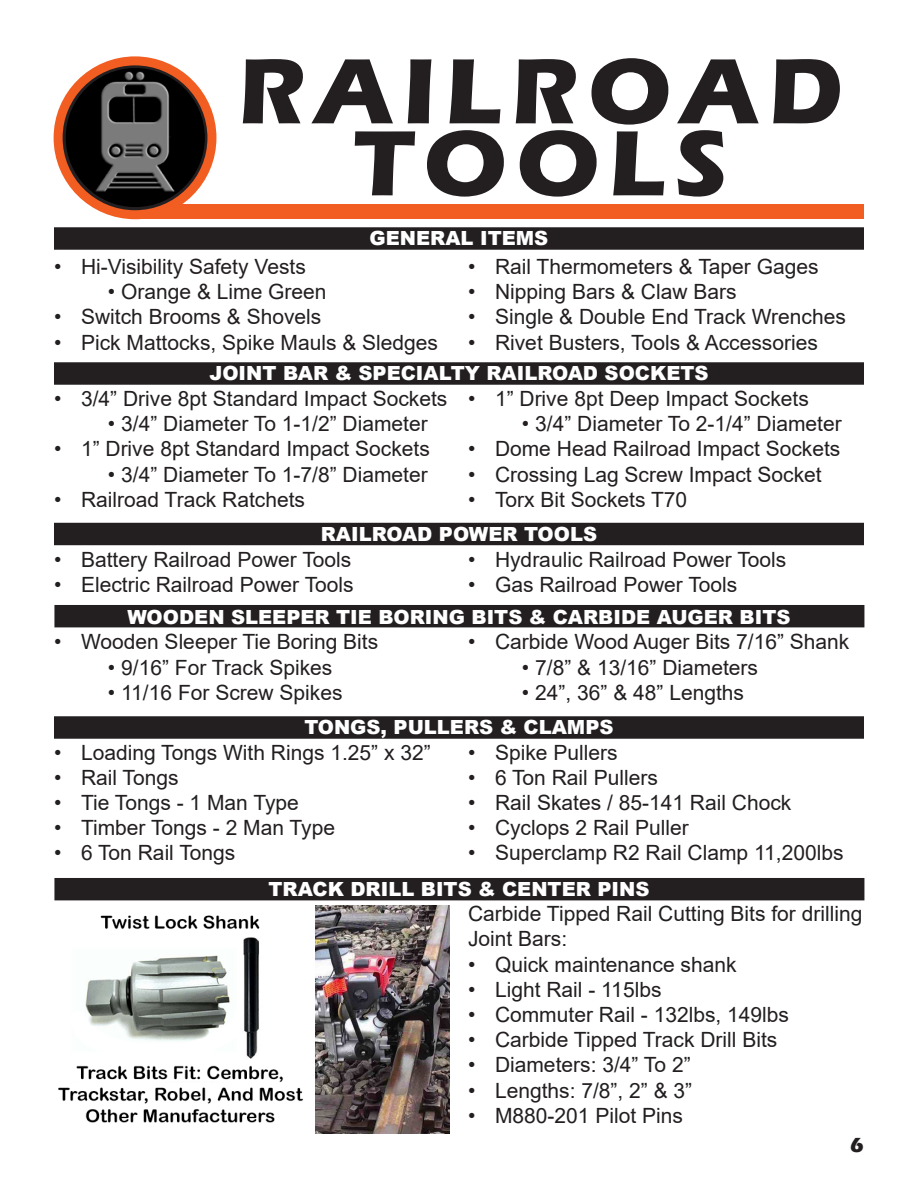
<style>
.page{position:relative;width:918px;height:1188px;background:#fff}
.page>*{position:absolute;margin:0;border:0;box-sizing:border-box;transform-origin:0 0}
.t1{font:700 96px "Eras ITC";letter-spacing:.1em;color:#231f20}
.t2{font:21px/25.2px "Arial";color:#231f20}
.t3{font:700 21px "Eras ITC";color:#231f20}
.t4{font:900 19.5px "Arial";color:#fff}
</style>
<div class="page">
<div style="left:135px;top:204px;width:729px;height:15px;background:#f25d21"></div>
<div style="left:55px;top:606px;width:809px;height:21px;background:#231f20"></div>
<div style="left:54px;top:605px;width:810px;height:22px;border:2px solid #231f20"></div>
<div style="left:55px;top:879px;width:809px;height:21px;background:#231f20"></div>
<div style="left:54px;top:878px;width:810px;height:22px;border:2px solid #231f20"></div>
<div style="left:55px;top:717px;width:808px;height:21px;background:#231f20"></div>
<div style="left:54px;top:716px;width:810px;height:23px;border:2px solid #231f20"></div>
<div style="left:55px;top:363px;width:808px;height:21px;background:#231f20"></div>
<div style="left:54px;top:362px;width:810px;height:23px;border:2px solid #231f20"></div>
<div style="left:55px;top:228px;width:808px;height:21px;background:#231f20"></div>
<div style="left:54px;top:227px;width:810px;height:23px;border:2px solid #231f20"></div>
<div style="left:55px;top:524px;width:808px;height:20px;background:#231f20"></div>
<div style="left:54px;top:523px;width:810px;height:22px;border:2px solid #231f20"></div>
<svg style="left:58px;top:61px;width:154px;height:154px"></svg>
<div style="left:54px;top:56px;width:162px;height:163px;border:9px solid #f25d21;border-radius:50%"></div>
<img style="left:66px;top:68px;width:139px;height:139px;border-radius:70px">
<img style="left:58px;top:906px;width:392px;height:228px">
<p class="t1" style="left:238px;top:36px;width:606px">RAILROAD</p>
<p class="t1" style="left:353px;top:108px;width:376px">TOOLS</p>
<p class="t4" style="left:370px;top:224px;width:180px">GENERAL ITEMS</p>
<p class="t2" style="left:54px;top:254px;width:253px">• Hi-Visibility Safety Vests</p>
<p class="t2" style="left:108px;top:279px;width:220px">• Orange &amp; Lime Green</p>
<p class="t2" style="left:54px;top:304px;width:269px">• Switch Brooms &amp; Shovels</p>
<p class="t2" style="left:54px;top:330px;width:386px">• Pick Mattocks, Spike Mauls &amp; Sledges</p>
<p class="t2" style="left:468px;top:254px;width:352px">• Rail Thermometers &amp; Taper Gages</p>
<p class="t2" style="left:468px;top:279px;width:270px">• Nipping Bars &amp; Claw Bars</p>
<p class="t2" style="left:468px;top:304px;width:379px">• Single &amp; Double End Track Wrenches</p>
<p class="t2" style="left:468px;top:330px;width:351px">• Rivet Busters, Tools &amp; Accessories</p>
<p class="t4" style="left:209px;top:359px;width:501px">JOINT BAR &amp; SPECIALTY RAILROAD SOCKETS</p>
<p class="t2" style="left:54px;top:386px;width:395px">• 3/4” Drive 8pt Standard Impact Sockets</p>
<p class="t2" style="left:108px;top:411px;width:321px">• 3/4” Diameter To 1-1/2” Diameter</p>
<p class="t2" style="left:54px;top:436px;width:377px">• 1” Drive 8pt Standard Impact Sockets</p>
<p class="t2" style="left:108px;top:462px;width:321px">• 3/4” Diameter To 1-7/8” Diameter</p>
<p class="t2" style="left:54px;top:487px;width:253px">• Railroad Track Ratchets</p>
<p class="t2" style="left:468px;top:386px;width:342px">• 1” Drive 8pt Deep Impact Sockets</p>
<p class="t2" style="left:522px;top:411px;width:321px">• 3/4” Diameter To 2-1/4” Diameter</p>
<p class="t2" style="left:468px;top:436px;width:374px">• Dome Head Railroad Impact Sockets</p>
<p class="t2" style="left:468px;top:462px;width:355px">• Crossing Lag Screw Impact Socket</p>
<p class="t2" style="left:468px;top:487px;width:221px">• Torx Bit Sockets T70</p>
<p class="t4" style="left:321px;top:520px;width:278px">RAILROAD POWER TOOLS</p>
<p class="t2" style="left:54px;top:546px;width:299px">• Battery Railroad Power Tools</p>
<p class="t2" style="left:54px;top:572px;width:301px">• Electric Railroad Power Tools</p>
<p class="t2" style="left:468px;top:546px;width:320px">• Hydraulic Railroad Power Tools</p>
<p class="t2" style="left:468px;top:572px;width:271px">• Gas Railroad Power Tools</p>
<p class="t4" style="left:127px;top:603px;width:665px">WOODEN SLEEPER TIE BORING BITS &amp; CARBIDE AUGER BITS</p>
<p class="t2" style="left:54px;top:629px;width:326px">• Wooden Sleeper Tie Boring Bits</p>
<p class="t2" style="left:108px;top:655px;width:226px">• 9/16” For Track Spikes</p>
<p class="t2" style="left:108px;top:680px;width:236px">• 11/16 For Screw Spikes</p>
<p class="t2" style="left:468px;top:629px;width:383px">• Carbide Wood Auger Bits 7/16” Shank</p>
<p class="t2" style="left:522px;top:655px;width:238px">• 7/8” &amp; 13/16” Diameters</p>
<p class="t2" style="left:522px;top:680px;width:224px">• 24”, 36” &amp; 48” Lengths</p>
<p class="t4" style="left:304px;top:713px;width:311px">TONGS, PULLERS &amp; CLAMPS</p>
<p class="t2" style="left:54px;top:739px;width:378px">• Loading Tongs With Rings 1.25” x 32”</p>
<p class="t2" style="left:54px;top:765px;width:126px">• Rail Tongs</p>
<p class="t2" style="left:54px;top:790px;width:246px">• Tie Tongs - 1 Man Type</p>
<p class="t2" style="left:54px;top:815px;width:283px">• Timber Tongs - 2 Man Type</p>
<p class="t2" style="left:54px;top:840px;width:183px">• 6 Ton Rail Tongs</p>
<p class="t2" style="left:468px;top:739px;width:151px">• Spike Pullers</p>
<p class="t2" style="left:468px;top:765px;width:191px">• 6 Ton Rail Pullers</p>
<p class="t2" style="left:468px;top:790px;width:325px">• Rail Skates / 85-141 Rail Chock</p>
<p class="t2" style="left:468px;top:815px;width:222px">• Cyclops 2 Rail Puller</p>
<p class="t2" style="left:468px;top:840px;width:377px">• Superclamp R2 Rail Clamp 11,200lbs</p>
<p class="t4" style="left:268px;top:874px;width:382px">TRACK DRILL BITS &amp; CENTER PINS</p>
<p class="t2" style="left:468px;top:901px;width:396px">Carbide Tipped Rail Cutting Bits for drilling<br>Joint Bars:</p>
<p class="t2" style="left:468px;top:951px;width:270px">• Quick maintenance shank</p>
<p class="t2" style="left:468px;top:977px;width:195px">• Light Rail - 115lbs</p>
<p class="t2" style="left:468px;top:1002px;width:323px">• Commuter Rail - 132lbs, 149lbs</p>
<p class="t2" style="left:468px;top:1027px;width:311px">• Carbide Tipped Track Drill Bits</p>
<p class="t2" style="left:468px;top:1052px;width:224px">• Diameters: 3/4” To 2”</p>
<p class="t2" style="left:468px;top:1077px;width:226px">• Lengths: 7/8”, 2” &amp; 3”</p>
<p class="t2" style="left:468px;top:1103px;width:216px">• M880-201 Pilot Pins</p>
<p class="t3" style="left:850px;top:1133px;width:15px">6</p>
</div>
